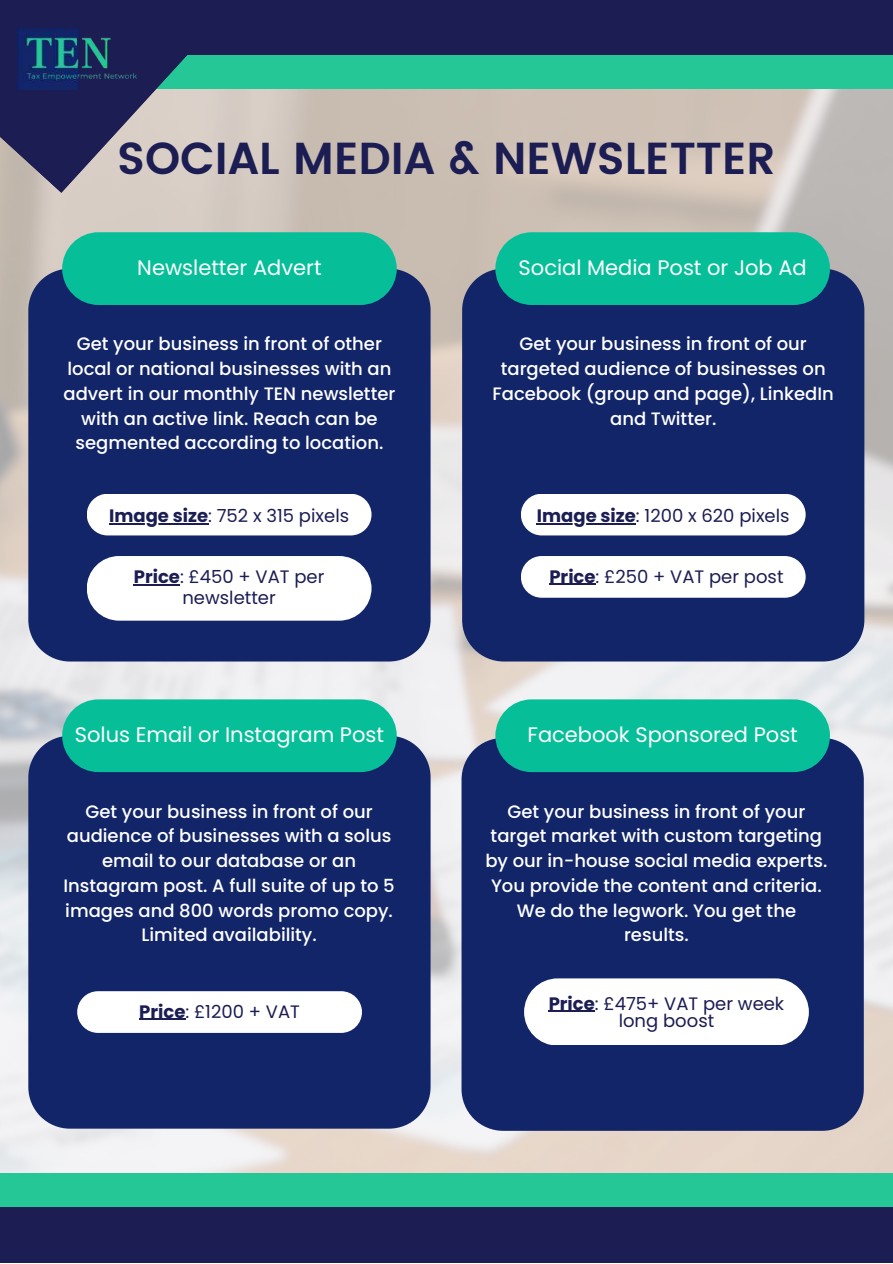
<style>
.page{position:relative;width:893px;height:1264px;background:#fff}
.page>*{position:absolute;margin:0;border:0;box-sizing:border-box;transform-origin:0 0}
.t1{font:600 44.7px "Poppins";color:#1b1d53}
.t2{font:21px "Poppins";color:#fff}
.t3{font:500 18px/24.8px "Poppins";color:#fff;text-align:center}
.t4{font:18px/20.2px "Poppins";color:#1b1d53;text-align:center}
.s1{font-weight:700}
</style>
<div class="page">
<img style="left:0;top:89px;width:892px;height:1084px">
<div style="left:44px;top:52px;width:848px;height:37px;background:#25c797"></div>
<div style="left:0;top:1173px;width:892px;height:37px;background:#25c797"></div>
<div style="left:56px;top:0;width:836px;height:55px;background:#1b1d53"></div>
<div style="left:0;top:1207px;width:892px;height:55px;background:#1b1d53"></div>
<svg style="left:0;top:0;width:285px;height:193px"></svg>
<img style="left:18px;top:29px;width:118px;height:60px">
<div style="left:28px;top:268px;width:402px;height:393px;background:#122569"></div>
<div style="left:462px;top:268px;width:402px;height:393px;background:#122569"></div>
<div style="left:28px;top:735px;width:402px;height:393px;background:#122569"></div>
<div style="left:461px;top:738px;width:402px;height:392px;background:#122569"></div>
<div style="left:62px;top:232px;width:335px;height:73px;background:#06bf99;border-radius:36px"></div>
<div style="left:495px;top:232px;width:334px;height:73px;background:#06bf99;border-radius:36px"></div>
<div style="left:62px;top:699px;width:335px;height:73px;background:#06bf99;border-radius:36px"></div>
<div style="left:495px;top:699px;width:334px;height:73px;background:#06bf99;border-radius:36px"></div>
<div style="left:87px;top:493px;width:284px;height:42px;background:#fff;border-radius:21px"></div>
<div style="left:87px;top:556px;width:284px;height:64px;background:#fff;border-radius:32px"></div>
<hr style="left:109px;top:523px;width:99px;height:1px;background:#1b1d53">
<hr style="left:134px;top:584px;width:46px;height:1px;background:#1b1d53">
<div style="left:521px;top:493px;width:284px;height:42px;background:#fff;border-radius:21px"></div>
<div style="left:521px;top:556px;width:284px;height:41px;background:#fff;border-radius:21px"></div>
<hr style="left:537px;top:523px;width:99px;height:1px;background:#1b1d53">
<hr style="left:549px;top:583px;width:46px;height:1px;background:#1b1d53">
<div style="left:77px;top:991px;width:285px;height:41px;background:#fff;border-radius:21px"></div>
<hr style="left:139px;top:1018px;width:46px;height:1px;background:#1b1d53">
<div style="left:524px;top:978px;width:284px;height:67px;background:#fff;border-radius:34px"></div>
<hr style="left:548px;top:1010px;width:47px;height:2px;background:#1b1d53">
<h1 class="t1" style="left:117px;top:124px;width:660px">SOCIAL MEDIA &amp; NEWSLETTER</h1>
<p class="t2" style="left:137px;top:255px;width:186px">Newsletter Advert</p>
<p class="t2" style="left:518px;top:255px;width:289px">Social Media Post or Job Ad</p>
<p class="t3" style="left:63px;top:332px;width:333px">Get your business in front of other local or national businesses with an advert in our monthly TEN newsletter with an active link. Reach can be segmented according to location.</p>
<p class="t3" style="left:492px;top:332px;width:343px">Get your business in front of our targeted audience of businesses on<br>Facebook (group and page), LinkedIn and Twitter.</p>
<p class="t4" style="left:109px;top:505px;width:241px"><span class="s1">Image size</span>: 752 x 315 pixels</p>
<p class="t4" style="left:134px;top:567px;width:192px"><span class="s1">Price</span>: £450 + VAT per newsletter</p>
<p class="t4" style="left:537px;top:505px;width:254px"><span class="s1">Image size</span>: 1200 x 620 pixels</p>
<p class="t4" style="left:549px;top:566px;width:236px"><span class="s1">Price</span>: £250 + VAT per post</p>
<p class="t2" style="left:75px;top:722px;width:311px">Solus Email or Instagram Post</p>
<p class="t2" style="left:527px;top:722px;width:272px">Facebook Sponsored Post</p>
<p class="t3" style="left:63px;top:799px;width:333px">Get your business in front of our audience of businesses with a solus email to our database or an<br>Instagram post. A full suite of up to 5 images and 800 words promo copy.<br>Limited availability.</p>
<p class="t3" style="left:485px;top:799px;width:343px">Get your business in front of your target market with custom targeting by our in-house social media experts.<br>You provide the content and criteria.<br>We do the legwork. You get the results.</p>
<p class="t4" style="left:139px;top:1001px;width:162px"><span class="s1">Price</span>: £1200 + VAT</p>
<p class="t4" style="left:548px;top:995px;width:237px;line-height:16.8px"><span class="s1">Price</span>: £475+ VAT per week long boost</p>
</div>
